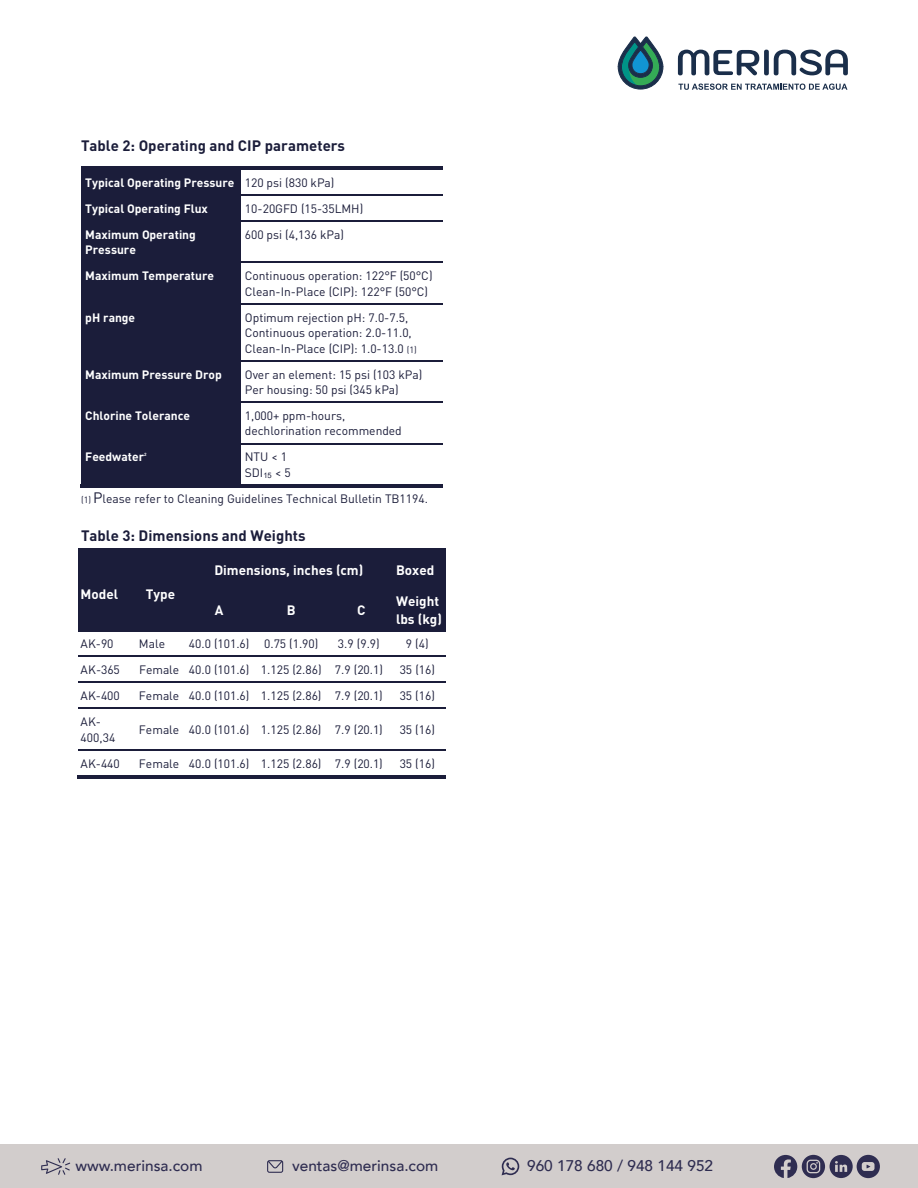
<style>
.page{position:relative;width:918px;height:1188px;background:#fff}
.page>*{position:absolute;margin:0;border:0;box-sizing:border-box;transform-origin:0 0}
.t1{font:500 15.45px "Avenir";color:#2f2d51}
.t2{font:700 15px "DIN Pro";color:#1b1d3a}
.t3{font:700 13.5px/17.4px "DIN Pro";color:#fff}
.t4{font:12px/15.5px "DIN Pro";color:#1b1d3a}
.t5{font:700 12px/26.1px "DIN Pro";letter-spacing:-.005em;color:#fff}
.t6{font:700 4.5px "DIN Pro";color:#fff}
.s1{font-weight:400;color:#1b1d3a}
.s2{font-size:9px}
.s3{font-size:15px}
</style>
<div class="page">
<div style="left:79px;top:552px;width:58px;height:79px;background:#1b1d3a"></div>
<div style="left:137px;top:552px;width:47px;height:79px;background:#1b1d3a"></div>
<div style="left:186px;top:552px;width:206px;height:31px;background:#1b1d3a"></div>
<div style="left:394px;top:552px;width:52px;height:31px;background:#1b1d3a"></div>
<hr style="left:79px;top:549px;width:58px;height:3px;background:#1b1d3a">
<hr style="left:140px;top:549px;width:44px;height:3px;background:#1b1d3a">
<svg style="left:184px;top:549px;width:4px;height:4px"></svg>
<hr style="left:188px;top:549px;width:206px;height:3px;background:#1b1d3a">
<hr style="left:188px;top:552px;width:206px;height:1px;background:#1b1d3a">
<hr style="left:397px;top:549px;width:49px;height:3px;background:#1b1d3a">
<div style="left:184px;top:583px;width:70px;height:48px;background:#1b1d3a"></div>
<div style="left:254px;top:583px;width:74px;height:48px;background:#1b1d3a"></div>
<div style="left:328px;top:583px;width:66px;height:48px;background:#1b1d3a"></div>
<div style="left:394px;top:583px;width:52px;height:48px;background:#1b1d3a"></div>
<hr style="left:79px;top:656px;width:58px;height:1px;background:#1b1d3a">
<hr style="left:138px;top:656px;width:46px;height:1px;background:#1b1d3a">
<hr style="left:186px;top:656px;width:68px;height:1px;background:#1b1d3a">
<hr style="left:256px;top:656px;width:73px;height:1px;background:#1b1d3a">
<hr style="left:330px;top:656px;width:59px;height:1px;background:#1b1d3a">
<hr style="left:391px;top:656px;width:55px;height:1px;background:#1b1d3a">
<hr style="left:79px;top:682px;width:58px;height:1px;background:#1b1d3a">
<hr style="left:138px;top:682px;width:46px;height:1px;background:#1b1d3a">
<hr style="left:186px;top:682px;width:68px;height:1px;background:#1b1d3a">
<hr style="left:256px;top:682px;width:73px;height:1px;background:#1b1d3a">
<hr style="left:330px;top:682px;width:59px;height:1px;background:#1b1d3a">
<hr style="left:391px;top:682px;width:55px;height:1px;background:#1b1d3a">
<hr style="left:79px;top:708px;width:58px;height:1px;background:#1b1d3a">
<hr style="left:138px;top:708px;width:46px;height:1px;background:#1b1d3a">
<hr style="left:186px;top:708px;width:68px;height:1px;background:#1b1d3a">
<hr style="left:256px;top:708px;width:73px;height:1px;background:#1b1d3a">
<hr style="left:330px;top:708px;width:59px;height:1px;background:#1b1d3a">
<hr style="left:391px;top:708px;width:55px;height:1px;background:#1b1d3a">
<hr style="left:79px;top:749px;width:58px;height:1px;background:#1b1d3a">
<hr style="left:138px;top:749px;width:46px;height:1px;background:#1b1d3a">
<hr style="left:186px;top:749px;width:68px;height:1px;background:#1b1d3a">
<hr style="left:256px;top:749px;width:73px;height:1px;background:#1b1d3a">
<hr style="left:330px;top:749px;width:59px;height:1px;background:#1b1d3a">
<hr style="left:391px;top:749px;width:55px;height:1px;background:#1b1d3a">
<hr style="left:78px;top:775px;width:59px;height:3px;background:#1b1d3a">
<hr style="left:139px;top:775px;width:45px;height:3px;background:#1b1d3a">
<hr style="left:187px;top:775px;width:67px;height:3px;background:#1b1d3a">
<hr style="left:256px;top:775px;width:73px;height:3px;background:#1b1d3a">
<hr style="left:331px;top:775px;width:58px;height:3px;background:#1b1d3a">
<hr style="left:391px;top:775px;width:55px;height:3px;background:#1b1d3a">
<div style="left:81px;top:170px;width:160px;height:24px;background:#1b1d3a"></div>
<hr style="left:81px;top:166px;width:160px;height:4px;background:#1b1d3a">
<svg style="left:241px;top:166px;width:3px;height:4px"></svg>
<hr style="left:244px;top:166px;width:199px;height:4px;background:#1b1d3a">
<div style="left:81px;top:196px;width:160px;height:24px;background:#1b1d3a"></div>
<hr style="left:81px;top:194px;width:160px;height:2px;background:#1b1d3a">
<hr style="left:242px;top:194px;width:201px;height:2px;background:#1b1d3a">
<div style="left:81px;top:222px;width:160px;height:40px;background:#1b1d3a"></div>
<hr style="left:81px;top:220px;width:160px;height:2px;background:#1b1d3a">
<hr style="left:242px;top:220px;width:201px;height:2px;background:#1b1d3a">
<div style="left:81px;top:263px;width:160px;height:40px;background:#1b1d3a"></div>
<hr style="left:81px;top:262px;width:160px;height:1px;background:#1b1d3a">
<hr style="left:242px;top:262px;width:201px;height:1px;background:#1b1d3a">
<div style="left:81px;top:305px;width:160px;height:55px;background:#1b1d3a"></div>
<hr style="left:81px;top:303px;width:160px;height:2px;background:#1b1d3a">
<hr style="left:242px;top:303px;width:201px;height:2px;background:#1b1d3a">
<div style="left:81px;top:361px;width:160px;height:40px;background:#1b1d3a"></div>
<hr style="left:81px;top:360px;width:160px;height:1px;background:#1b1d3a">
<hr style="left:242px;top:360px;width:201px;height:1px;background:#1b1d3a">
<div style="left:81px;top:403px;width:160px;height:40px;background:#1b1d3a"></div>
<hr style="left:81px;top:401px;width:160px;height:2px;background:#1b1d3a">
<hr style="left:242px;top:401px;width:201px;height:2px;background:#1b1d3a">
<div style="left:81px;top:444px;width:160px;height:40px;background:#1b1d3a"></div>
<hr style="left:81px;top:443px;width:160px;height:1px;background:#1b1d3a">
<hr style="left:242px;top:443px;width:201px;height:1px;background:#1b1d3a">
<hr style="left:80px;top:484px;width:161px;height:3px;background:#1b1d3a">
<hr style="left:243px;top:484px;width:200px;height:3px;background:#1b1d3a">
<div style="left:0;top:1145px;width:918px;height:43px;background:#d2cdcc"></div>
<svg style="left:41px;top:1158px;width:29px;height:17px"></svg>
<svg style="left:267px;top:1160px;width:16px;height:13px"></svg>
<svg style="left:502px;top:1158px;width:17px;height:17px"></svg>
<svg style="left:774px;top:1155px;width:106px;height:23px"></svg>
<svg style="left:678px;top:50px;width:170px;height:25px"></svg>
<svg style="left:678px;top:84px;width:169px;height:6px"></svg>
<svg style="left:618px;top:36px;width:45px;height:54px"></svg>
<p class="t2" style="left:81px;top:135px;width:266px">Table 2: Operating and CIP parameters</p>
<p class="t5" style="left:85px;top:169px;width:251px">Typical Operating Pressure <span class="s1">120 psi (830 kPa)<br></span>Typical Operating Flux</p>
<p class="t4" style="left:245px;top:200px;width:120px">10-20GFD (15-35LMH)</p>
<p class="t5" style="left:85px;top:226px;width:112px;line-height:15.5px">Maximum Operating<br>Pressure</p>
<p class="t4" style="left:245px;top:226px;width:101px">600 psi (4,136 kPa)</p>
<p class="t5" style="left:85px;top:262px;width:130px">Maximum Temperature</p>
<p class="t4" style="left:245px;top:267px;width:189px">Continuous operation: 122°F (50°C)<br>Clean-In-Place (CIP): 122°F (50°C)</p>
<p class="t5" style="left:85px;top:304px;width:51px">pH range</p>
<p class="t4" style="left:245px;top:308px;width:174px">Optimum rejection pH: 7.0-7.5,<br>Continuous operation: 2.0-11.0,<br>Clean-In-Place (CIP): 1.0-13.0 <span class="s2">(1)</span></p>
<p class="t5" style="left:85px;top:361px;width:138px">Maximum Pressure Drop</p>
<p class="t4" style="left:245px;top:365px;width:179px">Over an element: 15 psi (103 kPa)<br>Per housing: 50 psi (345 kPa)</p>
<p class="t5" style="left:85px;top:402px;width:106px">Chlorine Tolerance</p>
<p class="t4" style="left:245px;top:407px;width:159px">1,000+ ppm-hours, dechlorination recommended</p>
<p class="t5" style="left:85px;top:443px;width:60px">Feedwater</p>
<p class="t6" style="left:144px;top:451px;width:4px">2</p>
<p class="t4" style="left:245px;top:448px;width:47px">NTU &lt; 1<br>SDI<sub>15</sub> &lt; 5</p>
<p class="t4" style="left:81px;top:490px;width:349px"><span class="s2">(1)</span> <span class="s3">P</span>lease refer to Cleaning Guidelines Technical Bulletin TB1194.</p>
<p class="t2" style="left:81px;top:525px;width:226px">Table 3: Dimensions and Weights</p>
<p class="t3" style="left:81px;top:585px;width:39px">Model</p>
<p class="t3" style="left:146px;top:585px;width:31px">Type</p>
<p class="t3" style="left:214px;top:561px;width:150px">Dimensions, inches (cm)</p>
<p class="t3" style="left:396px;top:561px;width:40px">Boxed</p>
<p class="t3" style="left:215px;top:601px;width:10px">A</p>
<p class="t3" style="left:287px;top:601px;width:10px">B</p>
<p class="t3" style="left:357px;top:601px;width:10px">C</p>
<p class="t3" style="left:396px;top:592px;width:47px">Weight lbs (kg)</p>
<p class="t4" style="left:81px;top:635px;width:34px">AK-90</p>
<p class="t4" style="left:139px;top:635px;width:28px">Male</p>
<p class="t4" style="left:189px;top:635px;width:131px">40.0 (101.6) 0.75 (1.90)</p>
<p class="t4" style="left:338px;top:635px;width:43px">3.9 (9.9)</p>
<p class="t4" style="left:406px;top:635px;width:24px">9 (4)</p>
<p class="t4" style="left:81px;top:661px;width:41px">AK-365</p>
<p class="t4" style="left:139px;top:661px;width:245px">Female 40.0 (101.6) 1.125 (2.86) 7.9 (20.1)</p>
<p class="t4" style="left:400px;top:661px;width:37px">35 (16)</p>
<p class="t4" style="left:81px;top:687px;width:41px">AK-400</p>
<p class="t4" style="left:139px;top:687px;width:245px">Female 40.0 (101.6) 1.125 (2.86) 7.9 (20.1)</p>
<p class="t4" style="left:400px;top:687px;width:37px">35 (16)</p>
<p class="t4" style="left:81px;top:713px;width:36px">AK-<br>400,34</p>
<p class="t4" style="left:139px;top:721px;width:245px">Female 40.0 (101.6) 1.125 (2.86) 7.9 (20.1)</p>
<p class="t4" style="left:400px;top:721px;width:37px">35 (16)</p>
<p class="t4" style="left:81px;top:754px;width:41px">AK-440</p>
<p class="t4" style="left:139px;top:754px;width:245px">Female 40.0 (101.6) 1.125 (2.86) 7.9 (20.1)</p>
<p class="t4" style="left:400px;top:754px;width:37px">35 (16)</p>
<p class="t1" style="left:75px;top:1153px;width:129px">www.merinsa.com</p>
<p class="t1" style="left:292px;top:1153px;width:148px">ventas@merinsa.com</p>
<p class="t1" style="left:527px;top:1153px;width:188px">960 178 680 / 948 144 952</p>
</div>
